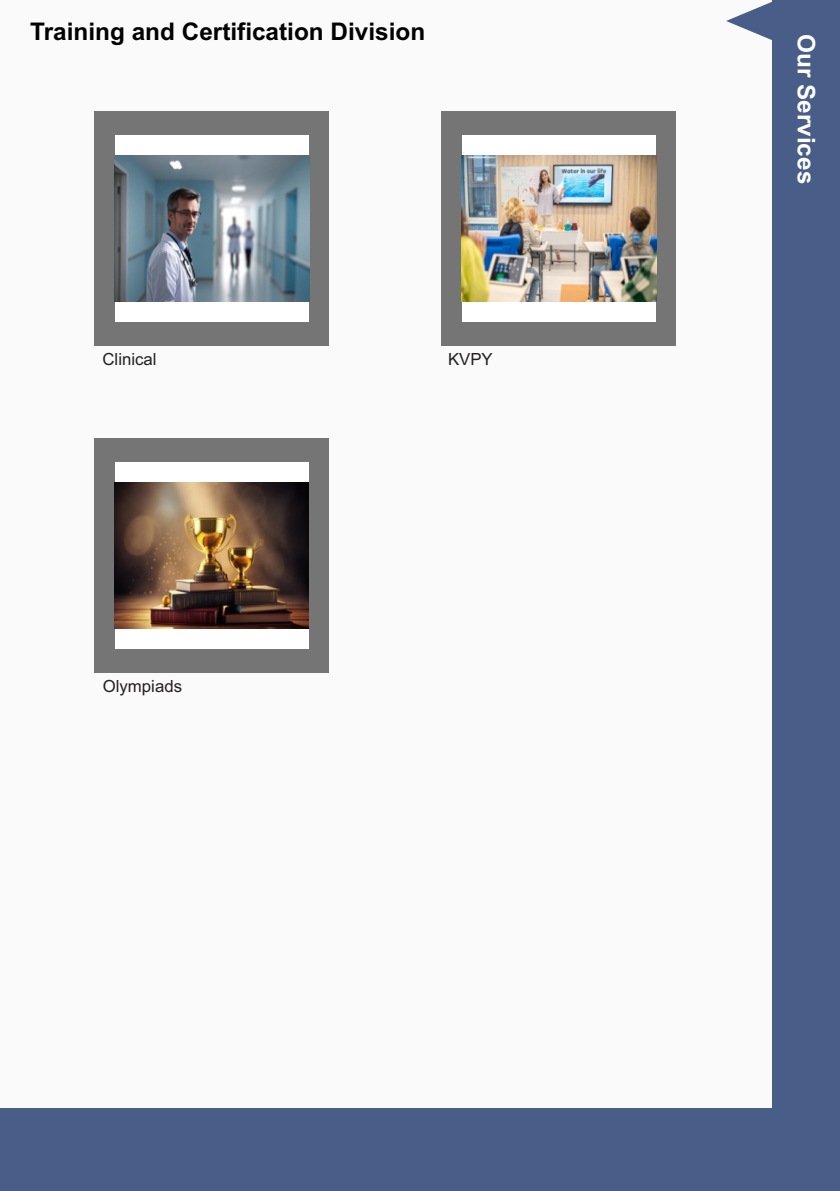
<style>
.page{position:relative;width:840px;height:1191px;background:#fff}
.page>*{position:absolute;margin:0;border:0;box-sizing:border-box;transform-origin:0 0}
.t1{font:700 24.4px "Arial";color:#000}
.t2{font:700 24.2px "Arial";color:#fff}
.t3{font:16.8px "Arial";color:#231f20}
</style>
<div class="page">
<div style="left:0;top:1107px;width:839px;height:84px;background:#485e88"></div>
<div style="left:0;top:0;width:839px;height:1107px;background:#fafafa"></div>
<div style="left:771px;top:0;width:68px;height:1107px;background:#485e88"></div>
<svg style="left:726px;top:0;width:46px;height:42px"></svg>
<div style="left:441px;top:111px;width:234px;height:235px;background:#757575"></div>
<div style="left:95px;top:111px;width:234px;height:235px;background:#757575"></div>
<div style="left:115px;top:135px;width:193px;height:186px;background:#fff"></div>
<div style="left:461px;top:135px;width:194px;height:186px;background:#fff"></div>
<div style="left:95px;top:438px;width:234px;height:235px;background:#757575"></div>
<div style="left:115px;top:462px;width:193px;height:186px;background:#fff"></div>
<img style="left:115px;top:155px;width:194px;height:146px">
<img style="left:461px;top:155px;width:194px;height:146px">
<img style="left:115px;top:483px;width:194px;height:145px">
<p class="t1" style="left:30px;top:22px;width:396px">Training and Certification Division</p>
<p class="t3" style="left:102px;top:352px;width:56px">Clinical</p>
<p class="t3" style="left:448px;top:352px;width:46px">KVPY</p>
<p class="t3" style="left:103px;top:680px;width:81px">Olympiads</p>
<p class="t2" style="left:814px;top:34px;width:152px;rotate:90deg">Our Services</p>
</div>
